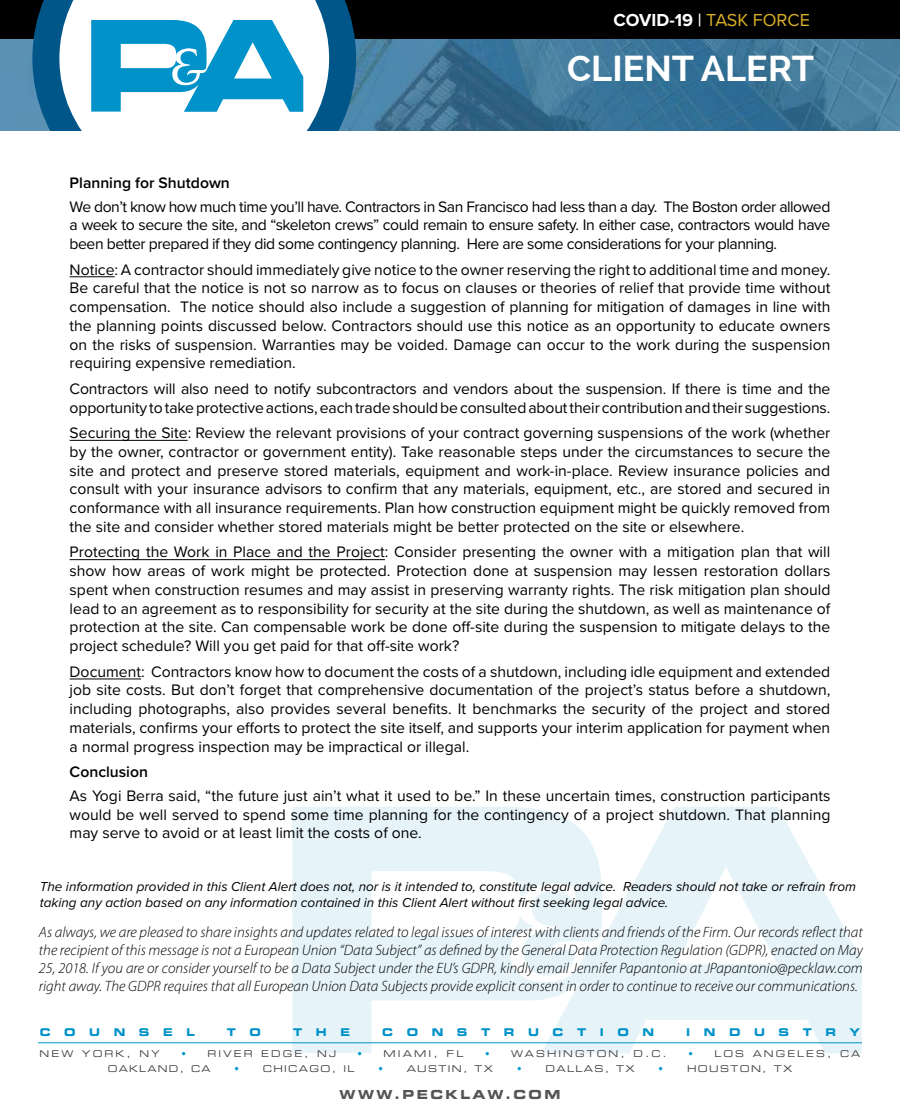
<style>
.page{position:relative;width:900px;height:1118px;background:#fff}
.page>*{position:absolute;margin:0;border:0;box-sizing:border-box;transform-origin:0 0}
.t1{font:700 36px "Raleway";color:#fff}
.t2{font:18px "Proxima Nova";color:#dab028}
.t3{font:15.75px/18.8px "Proxima Nova";letter-spacing:-.01em;color:#000;text-align:justify}
.t4{font:600 15.75px "Proxima Nova";color:#000}
.t5{font:italic 300 15px/18px "Myriad Pro";color:#000;text-align:justify}
.t6{font:italic 13.5px/16.2px "Proxima Nova";color:#000}
.t7{font:12.45px "Eurostile Bold Extended Two";letter-spacing:.2em;color:#545456;scale:.96 1}
.t8{font:10.65px "Eurostile Bold Extended Two";color:#0092c8;scale:.96 1}
.t9{font:9.3px "Eurostile LT Std Ex 2";letter-spacing:.235em;color:#414042;scale:.96 1}
.t10{font:9.3px "Eurostile LT Std Ex 2";letter-spacing:.145em;color:#414042}
.t11{font:9.3px "Eurostile LT Std Ex 2";letter-spacing:.145em;color:#414042;scale:.96 1}
.t12{font:9.3px "Eurostile LT Std Ex 2";letter-spacing:.235em;color:#414042}
.t13{font:9.3px "Eurostile LT Std Ex 2";color:#0099cd;scale:.96 1}
.s1{font-weight:700;color:#fff}
.s2{font-weight:600;color:#fff}
.s3{color:#0099cd}
</style>
<div class="page">
<svg style="left:292px;top:807px;width:249px;height:246px;fill:#e6f4f9"></svg>
<svg style="left:541px;top:807px;width:321px;height:246px;fill:#e6f4f9"></svg>
<svg style="left:510px;top:883px;width:94px;height:99px"></svg>
<hr style="left:38px;top:1042px;width:824px;height:1px;background:#0092c8">
<img style="left:0;top:38px;width:900px;height:93px">
<div style="left:0;top:0;width:900px;height:38px;background:#000"></div>
<svg style="left:32px;top:0;width:324px;height:131px"></svg>
<svg style="left:91px;top:20px;width:212px;height:92px"></svg>
<hr style="left:70px;top:276px;width:45px;height:1px;background:#000">
<hr style="left:70px;top:440px;width:118px;height:1px;background:#000">
<hr style="left:70px;top:559px;width:315px;height:1px;background:#000">
<hr style="left:70px;top:678px;width:71px;height:1px;background:#000">
<p class="t2" style="left:614px;top:9px;width:198px"><span class="s1">COVID-19</span> <span class="s2">|</span> TASK FORCE</p>
<h1 class="t1" style="left:567px;top:47px;width:248px">CLIENT ALERT</h1>
<p class="t4" style="left:70px;top:173px;width:162px">Planning for Shutdown</p>
<p class="t3" style="left:70px;top:197px;width:762px">We don’t know how much time you’ll have. Contractors in San Francisco had less than a day. The Boston order allowed a week to secure the site, and “skeleton crews” could remain to ensure safety. In either case, contractors would have been better prepared if they did some contingency planning. Here are some considerations for your planning.</p>
<p class="t3" style="left:70px;top:260px;width:762px">Notice: A contractor should immediately give notice to the owner reserving the right to additional time and money.<br>Be careful that the notice is not so narrow as to focus on clauses or theories of relief that provide time without compensation. The notice should also include a suggestion of planning for mitigation of damages in line with the planning points discussed below. Contractors should use this notice as an opportunity to educate owners on the risks of suspension. Warranties may be voided. Damage can occur to the work during the suspension requiring expensive remediation.</p>
<p class="t3" style="left:70px;top:379px;width:762px">Contractors will also need to notify subcontractors and vendors about the suspension. If there is time and the opportunity to take protective actions, each trade should be consulted about their contribution and their suggestions.</p>
<p class="t3" style="left:70px;top:424px;width:762px">Securing the Site: Review the relevant provisions of your contract governing suspensions of the work (whether by the owner, contractor or government entity). Take reasonable steps under the circumstances to secure the site and protect and preserve stored materials, equipment and work-in-place. Review insurance policies and consult with your insurance advisors to confirm that any materials, equipment, etc., are stored and secured in conformance with all insurance requirements. Plan how construction equipment might be quickly removed from the site and consider whether stored materials might be better protected on the site or elsewhere.</p>
<p class="t3" style="left:70px;top:543px;width:762px">Protecting the Work in Place and the Project: Consider presenting the owner with a mitigation plan that will show how areas of work might be protected. Protection done at suspension may lessen restoration dollars spent when construction resumes and may assist in preserving warranty rights. The risk mitigation plan should lead to an agreement as to responsibility for security at the site during the shutdown, as well as maintenance of protection at the site. Can compensable work be done off-site during the suspension to mitigate delays to the project schedule? Will you get paid for that off-site work?</p>
<p class="t3" style="left:70px;top:662px;width:762px">Document: Contractors know how to document the costs of a shutdown, including idle equipment and extended job site costs. But don’t forget that comprehensive documentation of the project’s status before a shutdown, including photographs, also provides several benefits. It benchmarks the security of the project and stored materials, confirms your efforts to protect the site itself, and supports your interim application for payment when a normal progress inspection may be impractical or illegal.</p>
<p class="t4" style="left:70px;top:762px;width:80px">Conclusion</p>
<p class="t3" style="left:70px;top:786px;width:762px">As Yogi Berra said, “the future just ain’t what it used to be.” In these uncertain times, construction participants would be well served to spend some time planning for the contingency of a project shutdown. That planning may serve to avoid or at least limit the costs of one.</p>
<p class="t6" style="left:40px;top:878px;width:818px">The information provided in this Client Alert does not, nor is it intended to, constitute legal advice. Readers should not take or refrain from taking any action based on any information contained in this Client Alert without first seeking legal advice.</p>
<p class="t5" style="left:39px;top:923px;width:825px">As always, we are pleased to share insights and updates related to legal issues of interest with clients and friends of the Firm. Our records reflect that the recipient of this message is not a European Union “Data Subject” as defined by the General Data Protection Regulation (GDPR), enacted on May 25, 2018. If you are or consider yourself to be a Data Subject under the EU’s GDPR, kindly email Jennifer Papantonio at JPapantonio@pecklaw.com right away. The GDPR requires that all European Union Data Subjects provide explicit consent in order to continue to receive our communications.</p>
<p class="t8" style="left:40px;top:1024px;width:13px">C</p>
<p class="t8" style="left:64px;top:1024px;width:13px">O</p>
<p class="t8" style="left:89px;top:1024px;width:13px">U</p>
<p class="t8" style="left:114px;top:1024px;width:14px">N</p>
<p class="t8" style="left:139px;top:1024px;width:13px">S</p>
<p class="t8" style="left:163px;top:1024px;width:12px">E</p>
<p class="t8" style="left:186px;top:1024px;width:10px">L</p>
<p class="t8" style="left:227px;top:1024px;width:11px">T</p>
<p class="t8" style="left:250px;top:1024px;width:13px">O</p>
<p class="t8" style="left:293px;top:1024px;width:11px">T</p>
<p class="t8" style="left:316px;top:1024px;width:13px">H</p>
<p class="t8" style="left:340px;top:1024px;width:12px">E</p>
<p class="t8" style="left:382px;top:1024px;width:13px">C</p>
<p class="t8" style="left:407px;top:1024px;width:13px">O</p>
<p class="t8" style="left:432px;top:1024px;width:14px">N</p>
<p class="t8" style="left:457px;top:1024px;width:13px">S</p>
<p class="t8" style="left:481px;top:1024px;width:11px">T</p>
<p class="t8" style="left:504px;top:1024px;width:13px">R</p>
<p class="t8" style="left:528px;top:1024px;width:13px">U</p>
<p class="t8" style="left:553px;top:1024px;width:13px">C</p>
<p class="t8" style="left:577px;top:1024px;width:11px">T</p>
<p class="t8" style="left:600px;top:1024px;width:6px">I</p>
<p class="t8" style="left:617px;top:1024px;width:13px">O</p>
<p class="t8" style="left:642px;top:1024px;width:14px">N</p>
<p class="t8" style="left:686px;top:1024px;width:6px">I</p>
<p class="t8" style="left:704px;top:1024px;width:14px">N</p>
<p class="t8" style="left:729px;top:1024px;width:13px">D</p>
<p class="t8" style="left:754px;top:1024px;width:13px">U</p>
<p class="t8" style="left:779px;top:1024px;width:13px">S</p>
<p class="t8" style="left:803px;top:1024px;width:11px">T</p>
<p class="t8" style="left:825px;top:1024px;width:13px">R</p>
<p class="t8" style="left:849px;top:1024px;width:13px">Y</p>
<p class="t9" style="left:40px;top:1047px;width:127px">NEW YORK, NY</p>
<p class="t9" style="left:181px;top:1047px;width:163px"><span class="s3">•</span> RIVER EDGE, NJ</p>
<p class="t12" style="left:358px;top:1047px;width:107px"><span class="s3">•</span> MIAMI, FL</p>
<p class="t9" style="left:485px;top:1047px;width:191px"><span class="s3">•</span> WASHINGTON, D.C.</p>
<p class="t9" style="left:688px;top:1047px;width:181px"><span class="s3">•</span> LOS ANGELES, CA</p>
<p class="t11" style="left:108px;top:1062px;width:109px">OAKLAND, CA</p>
<p class="t13" style="left:234px;top:1062px;width:6px">•</p>
<p class="t10" style="left:263px;top:1062px;width:93px">CHICAGO, IL</p>
<p class="t13" style="left:378px;top:1062px;width:6px">•</p>
<p class="t10" style="left:407px;top:1062px;width:88px">AUSTIN, TX</p>
<p class="t13" style="left:517px;top:1062px;width:6px">•</p>
<p class="t10" style="left:545px;top:1062px;width:91px">DALLAS, TX</p>
<p class="t13" style="left:659px;top:1062px;width:6px">•</p>
<p class="t10" style="left:687px;top:1062px;width:107px">HOUSTON, TX</p>
<p class="t7" style="left:340px;top:1085px;width:231px">WWW.PECKLAW.COM</p>
</div>
